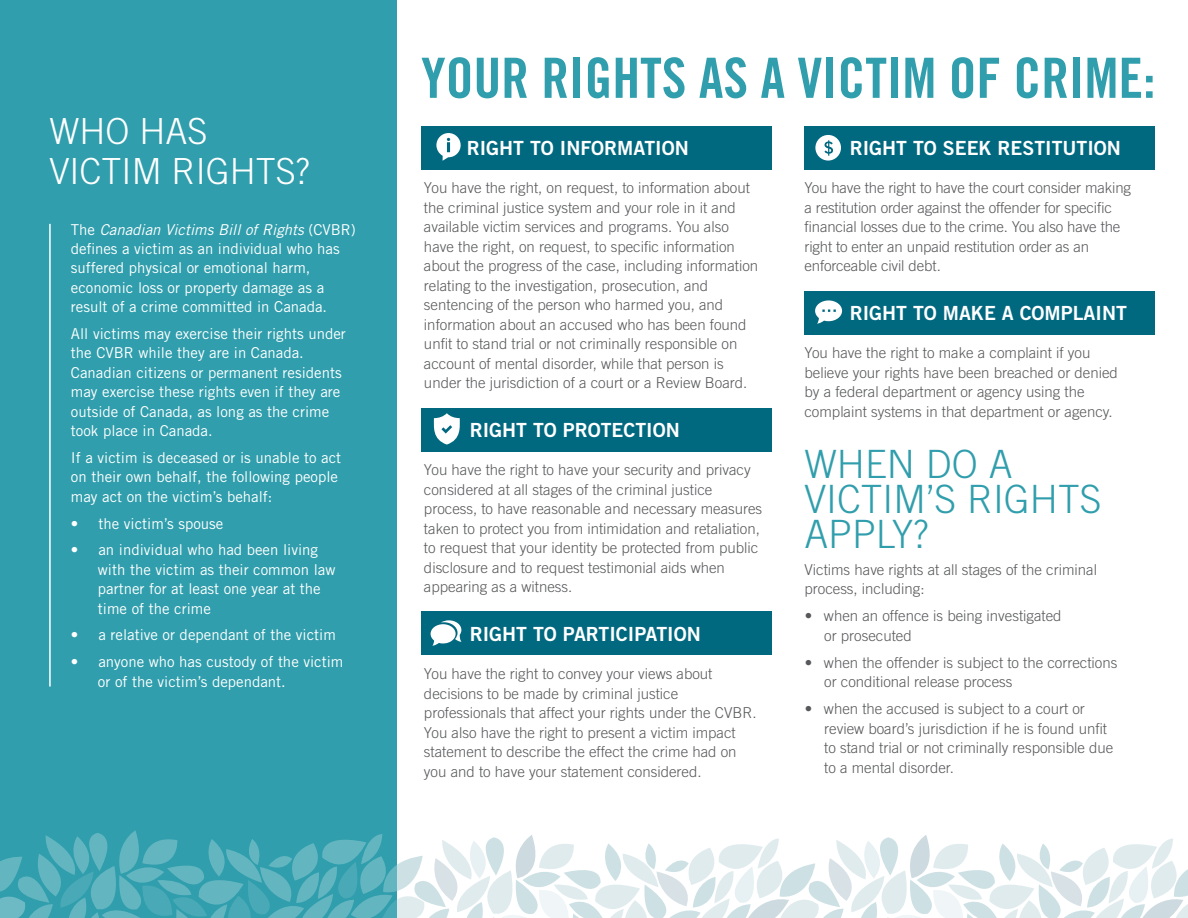
<style>
.page{position:relative;width:1188px;height:918px;background:#fff}
.page>*{position:absolute;margin:0;border:0;box-sizing:border-box;transform-origin:0 0}
.t1{font:55.5px "Trade Gothic LT Std Bd Cn 20";color:#309eac}
.t2{font:300 39px/34.8px "Trade Gothic LT Std";color:#309eac}
.t3{font:300 36px/40.5px "Trade Gothic LT Std";color:#fff}
.t4{font:19.5px "Trade Gothic LT Std Bd 2";color:#fff}
.t5{font:300 15px/19.5px "Trade Gothic LT Std";color:#57585a}
.t6{font:15px/19.4px "Trade Gothic LT Std";color:#fff}
.s1{font-style:italic}
</style>
<div class="page">
<div style="left:0;top:0;width:397px;height:918px;background:#309eac"></div>
<svg style="left:0;top:830px;width:1188px;height:88px"></svg>
<div style="left:422px;top:126px;width:350px;height:44px;background:#00687f"></div>
<svg style="left:436px;top:133px;width:25px;height:28px"></svg>
<div style="left:422px;top:408px;width:350px;height:44px;background:#00687f"></div>
<svg style="left:433px;top:413px;width:27px;height:32px"></svg>
<div style="left:422px;top:612px;width:350px;height:43px;background:#00687f"></div>
<svg style="left:431px;top:620px;width:31px;height:26px"></svg>
<div style="left:805px;top:126px;width:350px;height:44px;background:#00687f"></div>
<svg style="left:815px;top:135px;width:26px;height:26px"></svg>
<div style="left:805px;top:291px;width:350px;height:43px;background:#00687f"></div>
<svg style="left:815px;top:300px;width:27px;height:24px"></svg>
<hr style="left:49px;top:224px;width:2px;height:463px;background:#fff">
<h3 class="t3" style="left:50px;top:110px;width:262px">WHO HAS<br>VICTIM RIGHTS?</h3>
<p class="t6" style="left:71px;top:219px;width:287px">The <span class="s1">Canadian Victims Bill of Rights</span> (CVBR) defines a victim as an individual who has suffered physical or emotional harm, economic loss or property damage as a result of a crime committed in Canada.</p>
<p class="t6" style="left:71px;top:324px;width:276px">All victims may exercise their rights under the CVBR while they are in Canada.<br>Canadian citizens or permanent residents may exercise these rights even if they are outside of Canada, as long as the crime took place in Canada.</p>
<p class="t6" style="left:71px;top:448px;width:272px">If a victim is deceased or is unable to act on their own behalf, the following people may act on the victim’s behalf:</p>
<p class="t6" style="left:71px;top:513px;width:154px">• the victim’s spouse</p>
<p class="t6" style="left:98px;top:540px;width:239px;text-indent:-27px">• an individual who had been living with the victim as their common law partner for at least one year at the time of the crime</p>
<p class="t6" style="left:71px;top:625px;width:266px">• a relative or dependant of the victim</p>
<p class="t6" style="left:98px;top:652px;width:247px;text-indent:-27px">• anyone who has custody of the victim or of the victim’s dependant.</p>
<h1 class="t1" style="left:421px;top:44px;width:736px">YOUR RIGHTS AS A VICTIM OF CRIME:</h1>
<h3 class="t4" style="left:467px;top:136px;width:224px">RIGHT TO INFORMATION</h3>
<p class="t5" style="left:424px;top:178px;width:336px">You have the right, on request, to information about the criminal justice system and your role in it and available victim services and programs. You also have the right, on request, to specific information about the progress of the case, including information relating to the investigation, prosecution, and sentencing of the person who harmed you, and information about an accused who has been found unfit to stand trial or not criminally responsible on account of mental disorder, while that person is under the jurisdiction of a court or a Review Board.</p>
<h3 class="t4" style="left:470px;top:418px;width:212px">RIGHT TO PROTECTION</h3>
<p class="t5" style="left:424px;top:460px;width:340px">You have the right to have your security and privacy considered at all stages of the criminal justice process, to have reasonable and necessary measures taken to protect you from intimidation and retaliation, to request that your identity be protected from public disclosure and to request testimonial aids when appearing as a witness.</p>
<h3 class="t4" style="left:470px;top:622px;width:233px">RIGHT TO PARTICIPATION</h3>
<p class="t5" style="left:424px;top:664px;width:334px">You have the right to convey your views about decisions to be made by criminal justice professionals that affect your rights under the CVBR.<br>You also have the right to present a victim impact statement to describe the effect the crime had on you and to have your statement considered.</p>
<h3 class="t4" style="left:850px;top:136px;width:273px">RIGHT TO SEEK RESTITUTION</h3>
<p class="t5" style="left:804px;top:178px;width:328px">You have the right to have the court consider making a restitution order against the offender for specific financial losses due to the crime. You also have the right to enter an unpaid restitution order as an enforceable civil debt.</p>
<h3 class="t4" style="left:850px;top:301px;width:279px">RIGHT TO MAKE A COMPLAINT</h3>
<p class="t5" style="left:804px;top:343px;width:315px">You have the right to make a complaint if you believe your rights have been breached or denied by a federal department or agency using the complaint systems in that department or agency.</p>
<h2 class="t2" style="left:804px;top:447px;width:298px">WHEN DO A<br>VICTIM’S RIGHTS<br>APPLY?</h2>
<p class="t5" style="left:804px;top:560px;width:294px">Victims have rights at all stages of the criminal process, including:</p>
<p class="t5" style="left:824px;top:606px;width:239px;text-indent:-19px">• when an offence is being investigated or prosecuted</p>
<p class="t5" style="left:824px;top:653px;width:295px;text-indent:-19px">• when the offender is subject to the corrections or conditional release process</p>
<p class="t5" style="left:824px;top:699px;width:291px;text-indent:-19px">• when the accused is subject to a court or review board’s jurisdiction if he is found unfit to stand trial or not criminally responsible due to a mental disorder.</p>
</div>
